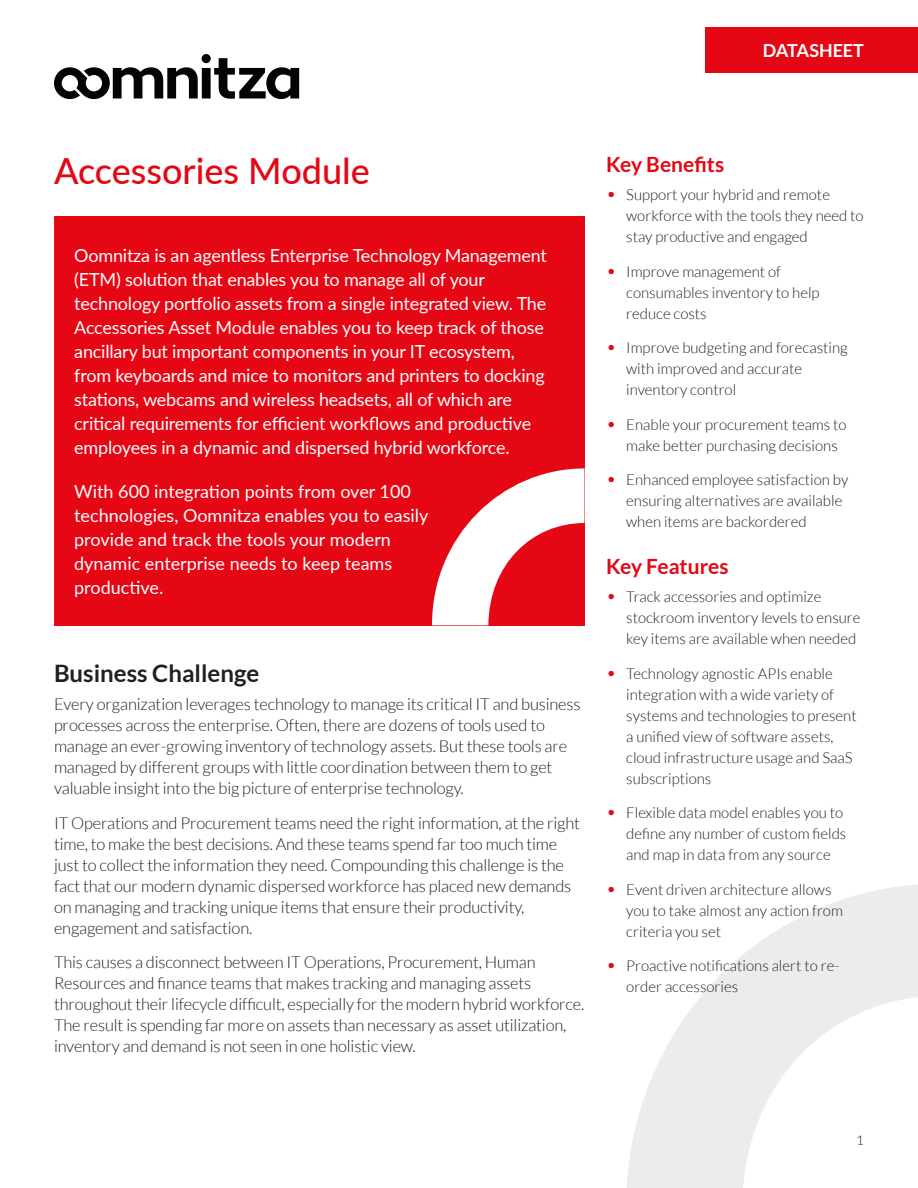
<style>
.page{position:relative;width:918px;height:1188px;background:#fff}
.page>*{position:absolute;margin:0;border:0;box-sizing:border-box;transform-origin:0 0}
.t1{font:500 36px "Lato";color:#e50714}
.t2{font:700 24px "Lato";color:#231f20}
.Side_bar_header{font:700 21px "Lato";color:#e50714}
.At_a_Glance_-_white{font:18px/24px "Lato";letter-spacing:-.01em;color:#fff}
.t3{font:700 18px "Lato";color:#fff}
.Main_Body_Copy{font:300 16.5px/21px "Lato";letter-spacing:-.01em;color:#231f20}
.t4{font:300 15px/21px "Lato";color:#231f20}
.t5{font:300 13.5px "Lato";color:#231f20}
.s1{font-size:18px;color:#e50714}
</style>
<div class="page">
<svg style="left:54px;top:54px;width:245px;height:45px"></svg>
<div style="left:705px;top:27px;width:213px;height:45px;background:#e50714"></div>
<svg style="left:627px;top:884px;width:291px;height:304px"></svg>
<div style="left:54px;top:216px;width:531px;height:409px;background:#e50714"></div>
<svg style="left:432px;top:468px;width:153px;height:157px"></svg>
<p class="t3" style="left:763px;top:40px;width:103px">DATASHEET</p>
<p class="t1" style="left:54px;top:145px;width:317px">Accessories Module</p>
<p class="At_a_Glance_-_white" style="left:74px;top:243px;width:474px">Oomnitza is an agentless Enterprise Technology Management (ETM) solution that enables you to manage all of your technology portfolio assets from a single integrated view. The Accessories Asset Module enables you to keep track of those ancillary but important components in your IT ecosystem, from keyboards and mice to monitors and printers to docking stations, webcams and wireless headsets, all of which are critical requirements for efficient workflows and productive employees in a dynamic and dispersed hybrid workforce.</p>
<p class="At_a_Glance_-_white" style="left:74px;top:479px;width:356px">With 600 integration points from over 100 technologies, Oomnitza enables you to easily provide and track the tools your modern dynamic enterprise needs to keep teams productive.</p>
<p class="t2" style="left:54px;top:660px;width:207px">Business Challenge</p>
<p class="Main_Body_Copy" style="left:54px;top:694px;width:528px">Every organization leverages technology to manage its critical IT and business processes across the enterprise. Often, there are dozens of tools used to manage an ever-growing inventory of technology assets. But these tools are managed by different groups with little coordination between them to get valuable insight into the big picture of enterprise technology.</p>
<p class="Main_Body_Copy" style="left:54px;top:812px;width:528px">IT Operations and Procurement teams need the right information, at the right time, to make the best decisions. And these teams spend far too much time just to collect the information they need. Compounding this challenge is the fact that our modern dynamic dispersed workforce has placed new demands on managing and tracking unique items that ensure their productivity, engagement and satisfaction.</p>
<p class="Main_Body_Copy" style="left:54px;top:952px;width:532px">This causes a disconnect between IT Operations, Procurement, Human Resources and finance teams that makes tracking and managing assets throughout their lifecycle difficult, especially for the modern hybrid workforce.<br>The result is spending far more on assets than necessary as asset utilization, inventory and demand is not seen in one holistic view.</p>
<p class="Side_bar_header" style="left:606px;top:153px;width:120px">Key Benefits</p>
<p class="t4" style="left:626px;top:184px;width:239px;text-indent:-20px"><span class="s1">•</span> Support your hybrid and remote workforce with the tools they need to stay productive and engaged</p>
<p class="t4" style="left:626px;top:261px;width:195px;text-indent:-20px"><span class="s1">•</span> Improve management of consumables inventory to help reduce costs</p>
<p class="t4" style="left:626px;top:337px;width:223px;text-indent:-20px"><span class="s1">•</span> Improve budgeting and forecasting with improved and accurate inventory control</p>
<p class="t4" style="left:626px;top:414px;width:222px;text-indent:-20px"><span class="s1">•</span> Enable your procurement teams to make better purchasing decisions</p>
<p class="t4" style="left:626px;top:469px;width:224px;text-indent:-20px"><span class="s1">•</span> Enhanced employee satisfaction by ensuring alternatives are available when items are backordered</p>
<p class="Side_bar_header" style="left:606px;top:555px;width:124px">Key Features</p>
<p class="t4" style="left:626px;top:586px;width:236px;text-indent:-20px"><span class="s1">•</span> Track accessories and optimize stockroom inventory levels to ensure key items are available when needed</p>
<p class="t4" style="left:626px;top:663px;width:232px;text-indent:-20px"><span class="s1">•</span> Technology agnostic APIs enable integration with a wide variety of systems and technologies to present a unified view of software assets, cloud infrastructure usage and SaaS subscriptions</p>
<p class="t4" style="left:626px;top:802px;width:222px;text-indent:-20px"><span class="s1">•</span> Flexible data model enables you to define any number of custom fields and map in data from any source</p>
<p class="t4" style="left:626px;top:879px;width:218px;text-indent:-20px"><span class="s1">•</span> Event driven architecture allows you to take almost any action from criteria you set</p>
<p class="t4" style="left:626px;top:955px;width:215px;text-indent:-20px"><span class="s1">•</span> Proactive notifications alert to re&shy;order accessories</p>
<p class="t5" style="left:856px;top:1133px;width:9px">1</p>
</div>
